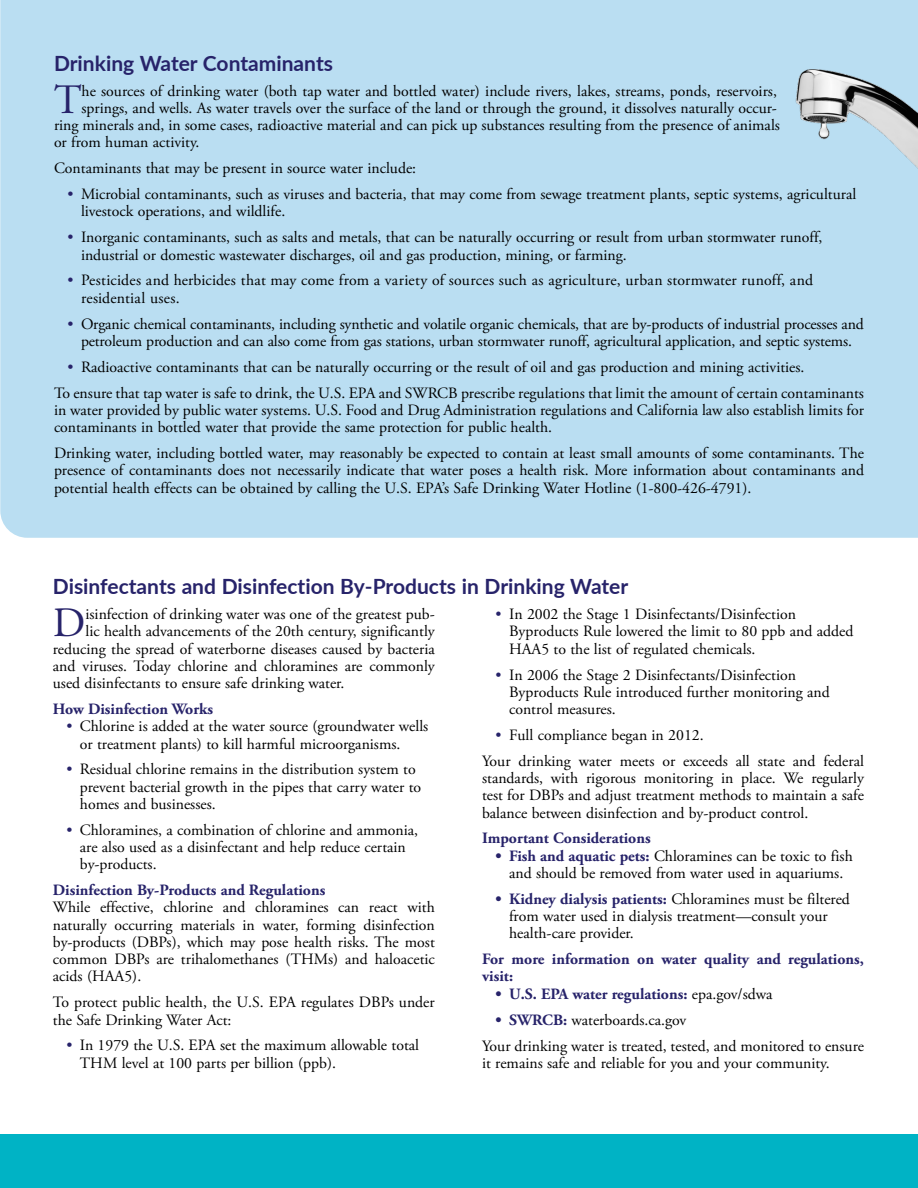
<style>
.page{position:relative;width:918px;height:1188px;background:#fff}
.page>*{position:absolute;margin:0;border:0;box-sizing:border-box;transform-origin:0 0}
.First_Paragraph_24{font:41.7px "Adobe Garamond Pro";color:#27236a}
.Article_Head_25_Blue{font:700 21px "Lato";color:#27236a}
.Article_Head_24_Blue{font:700 21px "Lato";color:#27236a}
.Paragraphs_24{font:15.75px/17.2px "Adobe Garamond Pro";color:#000}
.First_Paragraph_24-2{font:15.75px "Adobe Garamond Pro";color:#000}
.Subheader_24{font:700 15.75px/17.2px "Adobe Garamond Pro";color:#27236a}
.s1{color:#27236a}
.s2{font-weight:700;color:#27236a}
.s3{font-weight:400;color:#000}
</style>
<div class="page">
<div style="left:0;top:1134px;width:918px;height:54px;background:#00b3c5"></div>
<div style="left:0;top:0;width:918px;height:538px;background:#badef2"></div>
<img style="left:789px;top:64px;width:129px;height:110px">
<p class="Article_Head_24_Blue" style="left:54px;top:48px;width:281px">Drinking Water Contaminants</p>
<p class="First_Paragraph_24" style="left:54px;top:75px;width:29px">T</p>
<p class="First_Paragraph_24-2" style="left:82px;top:81px;width:697px">he sources of drinking water (both tap water and bottled water) include rivers, lakes, streams, ponds, reservoirs,</p>
<p class="First_Paragraph_24-2" style="left:82px;top:98px;width:697px">springs, and wells. As water travels over the surface of the land or through the ground, it dissolves naturally occur-</p>
<p class="First_Paragraph_24-2" style="left:54px;top:116px;width:727px">ring minerals and, in some cases, radioactive material and can pick up substances resulting from the presence of animals</p>
<p class="First_Paragraph_24-2" style="left:54px;top:133px;width:147px">or from human activity.</p>
<p class="Paragraphs_24" style="left:54px;top:160px;width:364px">Contaminants that may be present in source water include:</p>
<p class="Paragraphs_24" style="left:81px;top:186px;width:777px;text-indent:-14px"><span class="s1">•</span> Microbial contaminants, such as viruses and bacteria, that may come from sewage treatment plants, septic systems, agricultural livestock operations, and wildlife.</p>
<p class="Paragraphs_24" style="left:81px;top:229px;width:743px;text-indent:-14px"><span class="s1">•</span> Inorganic contaminants, such as salts and metals, that can be naturally occurring or result from urban stormwater runoff, industrial or domestic wastewater discharges, oil and gas production, mining, or farming.</p>
<p class="Paragraphs_24" style="left:81px;top:272px;width:734px;text-indent:-14px"><span class="s1">•</span> Pesticides and herbicides that may come from a variety of sources such as agriculture, urban stormwater runoff, and residential uses.</p>
<p class="Paragraphs_24" style="left:68px;top:316px;width:798px;text-align:center"><span class="s1">•</span> Organic chemical contaminants, including synthetic and volatile organic chemicals, that are by-products of industrial processes and petroleum production and can also come from gas stations, urban stormwater runoff, agricultural application, and septic systems.</p>
<p class="Paragraphs_24" style="left:68px;top:359px;width:739px"><span class="s1">•</span> Radioactive contaminants that can be naturally occurring or the result of oil and gas production and mining activities.</p>
<p class="Paragraphs_24" style="left:54px;top:385px;width:812px;text-align:justify">To ensure that tap water is safe to drink, the U.S. EPA and SWRCB prescribe regulations that limit the amount of certain contaminants in water provided by public water systems. U.S. Food and Drug Administration regulations and California law also establish limits for contaminants in bottled water that provide the same protection for public health.</p>
<p class="Paragraphs_24" style="left:54px;top:445px;width:812px;text-align:justify">Drinking water, including bottled water, may reasonably be expected to contain at least small amounts of some contaminants. The presence of contaminants does not necessarily indicate that water poses a health risk. More information about contaminants and potential health effects can be obtained by calling the U.S. EPA’s Safe Drinking Water Hotline (1-800-426-4791).</p>
<p class="Article_Head_25_Blue" style="left:53px;top:571px;width:577px">Disinfectants and Disinfection By-Products in Drinking Water</p>
<p class="First_Paragraph_24" style="left:53px;top:598px;width:34px">D</p>
<p class="First_Paragraph_24-2" style="left:85px;top:605px;width:351px">isinfection of drinking water was one of the greatest pub-</p>
<p class="Paragraphs_24" style="left:509px;top:606px;width:346px;text-indent:-14px"><span class="s1">•</span> In 2002 the Stage 1 Disinfectants/Disinfection<br>Byproducts Rule lowered the limit to 80 ppb and added<br>HAA5 to the list of regulated chemicals.</p>
<p class="Paragraphs_24" style="left:509px;top:666px;width:322px;text-indent:-14px"><span class="s1">•</span> In 2006 the Stage 2 Disinfectants/Disinfection<br>Byproducts Rule introduced further monitoring and control measures.</p>
<p class="Paragraphs_24" style="left:496px;top:727px;width:210px"><span class="s1">•</span> Full compliance began in 2012.</p>
<p class="Paragraphs_24" style="left:482px;top:753px;width:383px;text-align:justify">Your drinking water meets or exceeds all state and federal standards, with rigorous monitoring in place. We regularly test for DBPs and adjust treatment methods to maintain a safe balance between disinfection and by-product control.</p>
<p class="Subheader_24" style="left:482px;top:830px;width:170px">Important Considerations</p>
<p class="Paragraphs_24" style="left:496px;top:848px;width:359px;text-align:center"><span class="s2">• Fish and aquatic pets:</span> Chloramines can be toxic to fish and should be removed from water used in aquariums.</p>
<p class="Paragraphs_24" style="left:509px;top:891px;width:342px;text-indent:-14px"><span class="s2">• Kidney dialysis patients:</span> Chloramines must be filtered from water used in dialysis treatment—consult your health-care provider.</p>
<p class="Subheader_24" style="left:482px;top:951px;width:383px">For more information on water quality and regulations, visit:</p>
<p class="Subheader_24" style="left:496px;top:985px;width:279px">• U.S. EPA water regulations: <span class="s3">epa.gov/sdwa</span></p>
<p class="Paragraphs_24" style="left:496px;top:1012px;width:192px"><span class="s2">• SWRCB:</span> waterboards.ca.gov</p>
<p class="Paragraphs_24" style="left:482px;top:1037px;width:383px">Your drinking water is treated, tested, and monitored to ensure it remains safe and reliable for you and your community.</p>
<p class="First_Paragraph_24-2" style="left:85px;top:622px;width:351px">lic health advancements of the 20th century, significantly</p>
<p class="First_Paragraph_24-2" style="left:53px;top:639px;width:383px">reducing the spread of waterborne diseases caused by bacteria</p>
<p class="First_Paragraph_24-2" style="left:53px;top:656px;width:383px">and viruses. Today chlorine and chloramines are commonly</p>
<p class="First_Paragraph_24-2" style="left:53px;top:674px;width:293px">used disinfectants to ensure safe drinking water.</p>
<p class="Subheader_24" style="left:53px;top:701px;width:162px">How Disinfection Works</p>
<p class="Paragraphs_24" style="left:80px;top:718px;width:350px;text-indent:-14px"><span class="s1">•</span> Chlorine is added at the water source (groundwater wells or treatment plants) to kill harmful microorganisms.</p>
<p class="Paragraphs_24" style="left:80px;top:761px;width:343px;text-indent:-14px"><span class="s1">•</span> Residual chlorine remains in the distribution system to prevent bacterial growth in the pipes that carry water to homes and businesses.</p>
<p class="Paragraphs_24" style="left:80px;top:822px;width:340px;text-indent:-14px"><span class="s1">•</span> Chloramines, a combination of chlorine and ammonia, are also used as a disinfectant and help reduce certain by-products.</p>
<p class="Subheader_24" style="left:53px;top:882px;width:274px">Disinfection By-Products and Regulations</p>
<p class="Paragraphs_24" style="left:53px;top:899px;width:383px;text-align:justify">While effective, chlorine and chloramines can react with naturally occurring materials in water, forming disinfection by-products (DBPs), which may pose health risks. The most common DBPs are trihalomethanes (THMs) and haloacetic acids (HAA5).</p>
<p class="Paragraphs_24" style="left:53px;top:994px;width:383px">To protect public health, the U.S. EPA regulates DBPs under the Safe Drinking Water Act:</p>
<p class="Paragraphs_24" style="left:80px;top:1037px;width:341px;text-indent:-14px"><span class="s1">•</span> In 1979 the U.S. EPA set the maximum allowable total<br>THM level at 100 parts per billion (ppb).</p>
</div>
